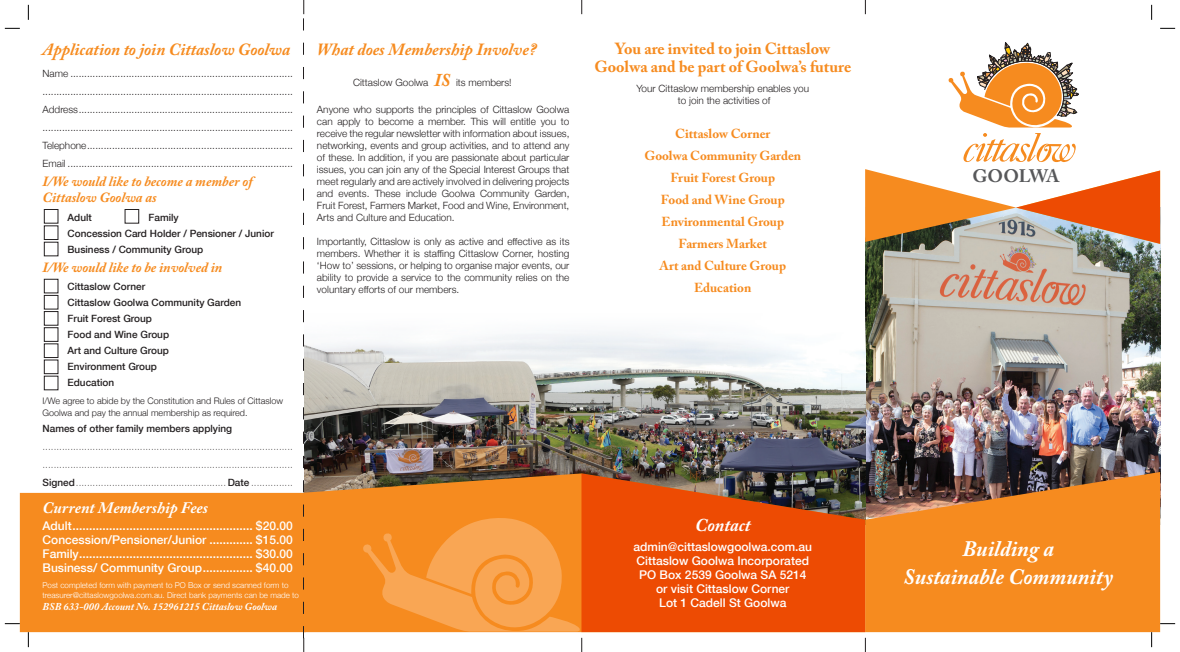
<style>
.page{position:relative;width:1180px;height:652px;background:#fff}
.page>*{position:absolute;margin:0;border:0;box-sizing:border-box;transform-origin:0 0}
.t1{font:italic 700 22px/28px "Adobe Caslon Pro";color:#fff;text-align:center}
.t2{font:italic 700 18px "Adobe Caslon Pro";color:#fff}
.t3{font:700 18px "Adobe Caslon Pro";color:#57585a}
.t4{font:italic 700 17px "Adobe Caslon Pro";color:#f68b1f}
.t5{font:700 16px/18px "Adobe Caslon Pro";color:#f68b1f;text-align:center}
.t6{font:italic 700 16px "Adobe Caslon Pro";color:#fff}
.t7{font:italic 700 14px/16px "Adobe Caslon Pro";color:#f68b1f}
.t8{font:700 13px/22px "Adobe Caslon Pro";color:#f68b1f;text-align:center}
.t9{font:500 12px/14px "Helvetica Neue";color:#fff;text-align:justify}
.t10{font:italic 700 10.5px "Adobe Caslon Pro";color:#fff}
.t11{font:300 10px/12px "Helvetica Neue";color:#231f20;text-align:justify}
.t12{font:100 10px/18px "Helvetica Neue";color:#231f20;text-align:justify}
.t13{font:500 10px/16px "Helvetica Neue";color:#231f20}
.t14{font:300 9px/12px "Helvetica Neue";color:#231f20}
.t15{font:300 8px/10px "Helvetica Neue";color:#fff}
.s1{font-weight:500}
.s2{font-family:"Adobe Caslon Pro";font-weight:700;font-style:italic;font-size:18px;color:#f68b1f}
</style>
<div class="page">
<img style="left:865px;top:244px;width:294px;height:228px">
<img style="left:304px;top:332px;width:561px;height:141px">
<svg style="left:865px;top:169px;width:294px;height:75px"></svg>
<div style="left:20px;top:493px;width:286px;height:139px;background:#f68b1f"></div>
<svg style="left:865px;top:472px;width:294px;height:160px;background:#de8024"></svg>
<svg style="left:304px;top:473px;width:277px;height:159px;background:#df8325"></svg>
<svg style="left:581px;top:473px;width:284px;height:159px;background:#d54b0c"></svg>
<svg style="left:948px;top:43px;width:130px;height:119px"></svg>
<div style="left:44px;top:209px;width:14px;height:14px;border:1px solid #231f20"></div>
<div style="left:125px;top:209px;width:14px;height:14px;border:1px solid #231f20"></div>
<div style="left:44px;top:226px;width:14px;height:14px;border:1px solid #231f20"></div>
<div style="left:44px;top:242px;width:14px;height:14px;border:1px solid #231f20"></div>
<div style="left:44px;top:279px;width:14px;height:14px;border:1px solid #231f20"></div>
<div style="left:44px;top:376px;width:14px;height:14px;border:1px solid #231f20"></div>
<div style="left:44px;top:295px;width:14px;height:14px;border:1px solid #231f20"></div>
<div style="left:44px;top:311px;width:14px;height:14px;border:1px solid #231f20"></div>
<div style="left:44px;top:327px;width:14px;height:15px;border:1px solid #231f20"></div>
<div style="left:44px;top:344px;width:14px;height:14px;border:1px solid #231f20"></div>
<div style="left:44px;top:360px;width:14px;height:14px;border:1px solid #231f20"></div>
<svg style="left:581px;top:0;width:1px;height:14px"></svg>
<svg style="left:865px;top:0;width:1px;height:14px"></svg>
<svg style="left:303px;top:0;width:1px;height:652px"></svg>
<svg style="left:362px;top:513px;width:220px;height:139px;background:#f8a756"></svg>
<svg style="left:865px;top:638px;width:1px;height:14px"></svg>
<svg style="left:5px;top:28px;width:15px;height:1px"></svg>
<svg style="left:1160px;top:28px;width:14px;height:1px"></svg>
<svg style="left:5px;top:623px;width:15px;height:1px"></svg>
<svg style="left:1159px;top:623px;width:15px;height:1px"></svg>
<svg style="left:28px;top:5px;width:1px;height:15px"></svg>
<svg style="left:28px;top:632px;width:1px;height:15px"></svg>
<svg style="left:1151px;top:5px;width:1px;height:15px"></svg>
<svg style="left:1150px;top:632px;width:2px;height:15px"></svg>
<h3 class="t4" style="left:42px;top:39px;width:250px">Application to join Cittaslow Goolwa</h3>
<p class="t11" style="left:43px;top:64px;width:252px;line-height:18px">Name ................................................................................ ..........................................................................................<br>Address............................................................................. ..........................................................................................<br>Telephone..........................................................................<br>Email .................................................................................</p>
<h3 class="t7" style="left:43px;top:173px;width:212px">I/We would like to become a member of<br>Cittaslow Goolwa as</h3>
<p class="t13" style="left:68px;top:209px;width:26px">Adult</p>
<p class="t13" style="left:68px;top:209px;width:208px;text-indent:81px">Family<br>Concession Card Holder / Pensioner / Junior<br>Business / Community Group</p>
<h3 class="t7" style="left:43px;top:259px;width:181px">I/We would like to be involved in</h3>
<p class="t13" style="left:68px;top:279px;width:175px">Cittaslow Corner<br>Cittaslow Goolwa Community Garden<br>Fruit Forest Group<br>Food and Wine Group<br>Art and Culture Group<br>Environment Group<br>Education</p>
<p class="t14" style="left:43px;top:395px;width:242px">I/We agree to abide by the Constitution and Rules of Cittaslow<br>Goolwa and pay the annual membership as required.</p>
<p class="t13" style="left:43px;top:420px;width:191px">Names of other family members applying</p>
<p class="t12" style="left:43px;top:437px;width:252px">.......................................................................................... ..........................................................................................<br><span class="s1">Signed</span>...................................................... <span class="s1">Date</span> ...............</p>
<h3 class="t6" style="left:43px;top:498px;width:167px">Current Membership Fees</h3>
<p class="t9" style="left:43px;top:519px;width:251px">Adult...................................................... $20.00<br>Concession/Pensioner/Junior ............. $15.00<br>Family.................................................... $30.00<br>Business/ Community Group............... $40.00</p>
<p class="t15" style="left:43px;top:580px;width:258px">Post completed form with payment to PO Box or send scanned form to treasurer@cittaslowgoolwa.com.au. Direct bank payments can be made to</p>
<p class="t10" style="left:43px;top:600px;width:236px">BSB 633-000 Account No. 152961215 Cittaslow Goolwa</p>
<h3 class="t4" style="left:317px;top:39px;width:221px">What does Membership Involve?</h3>
<p class="t11" style="left:353px;top:76px;width:160px">Cittaslow Goolwa <span class="s2">IS</span> its members!</p>
<p class="t11" style="left:317px;top:103px;width:254px">Anyone who supports the principles of Cittaslow Goolwa can apply to become a member. This will entitle you to receive the regular newsletter with information about issues, networking, events and group activities, and to attend any of these. In addition, if you are passionate about particular issues, you can join any of the Special Interest Groups that meet regularly and are actively involved in delivering projects and events. These include Goolwa Community Garden, Fruit Forest, Farmers Market, Food and Wine, Environment, Arts and Culture and Education.</p>
<p class="t11" style="left:317px;top:235px;width:254px">Importantly, Cittaslow is only as active and effective as its members. Whether it is staffing Cittaslow Corner, hosting ‘How to’ sessions, or helping to organise major events, our ability to provide a service to the community relies on the voluntary efforts of our members.</p>
<h3 class="t5" style="left:594px;top:40px;width:258px">You are invited to join Cittaslow<br>Goolwa and be part of Goolwa’s future</h3>
<p class="t11" style="left:636px;top:82px;width:174px;text-align:center">Your Cittaslow membership enables you to join the activities of</p>
<h3 class="t8" style="left:644px;top:122px;width:158px">Cittaslow Corner<br>Goolwa Community Garden<br>Fruit Forest Group<br>Food and Wine Group<br>Environmental Group<br>Farmers Market<br>Art and Culture Group<br>Education</h3>
<h2 class="t2" style="left:695px;top:514px;width:57px">Contact</h2>
<p class="t9" style="left:633px;top:539px;width:180px;text-align:center">admin@cittaslowgoolwa.com.au<br>Cittaslow Goolwa Incorporated<br>PO Box 2539 Goolwa SA 5214 or visit Cittaslow Corner<br>Lot 1 Cadell St Goolwa</p>
<h2 class="t3" style="left:972px;top:166px;width:89px">GOOLWA</h2>
<h1 class="t1" style="left:903px;top:534px;width:211px">Building a<br>Sustainable Community</h1>
</div>
